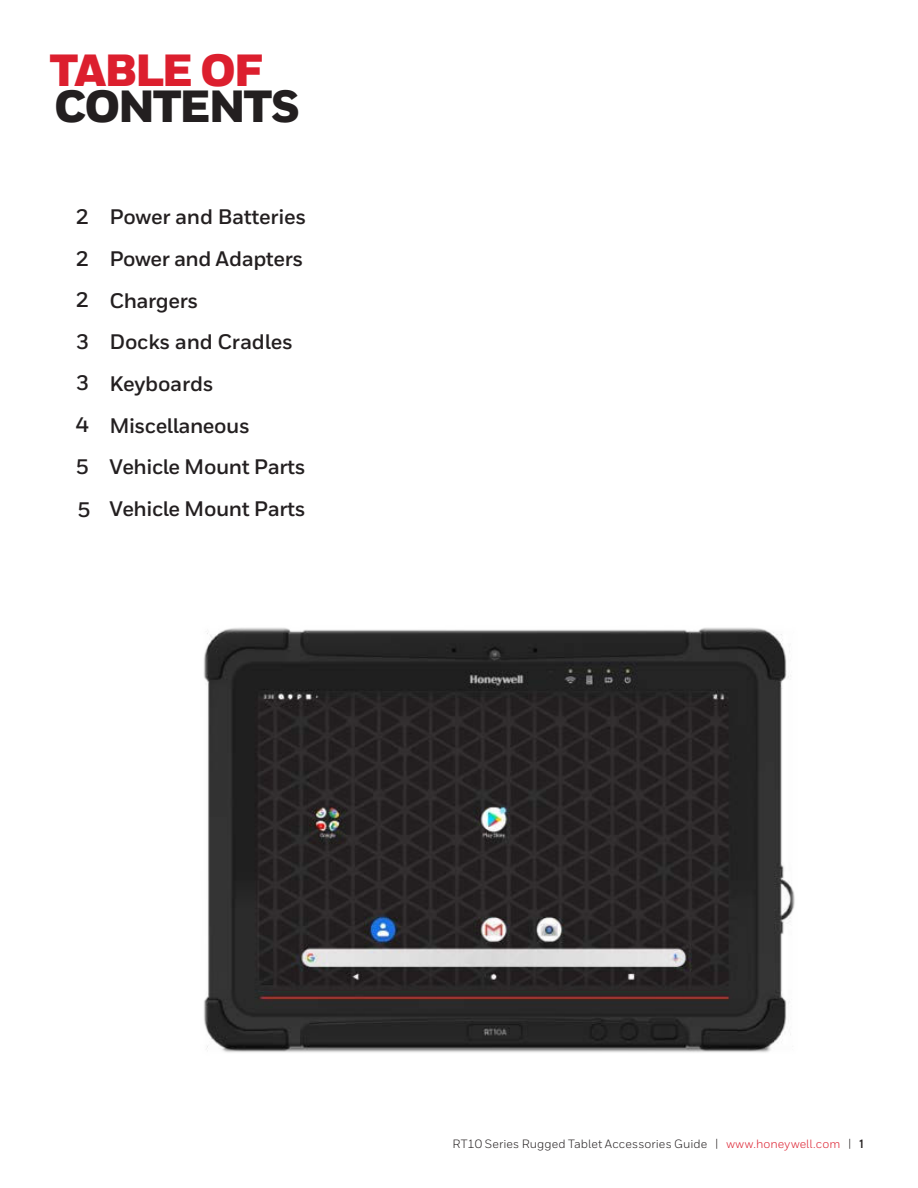
<style>
.page{position:relative;width:918px;height:1188px;background:#fff}
.page>*{position:absolute;margin:0;border:0;box-sizing:border-box;transform-origin:0 0}
.t1{font:900 45px "Honeywell Sans";letter-spacing:-.05em;color:#231f20}
.t2{font:900 45px "Honeywell Sans";letter-spacing:-.05em;color:#dc1f2e}
.t3{font:700 21px/41.7px "Honeywell Sans";letter-spacing:-.02em;color:#231f20}
.t4{font:12px "Honeywell Sans";letter-spacing:.01em;color:#231f20}
.s1{color:#dc1f2e}
.s2{font-weight:700}
</style>
<div class="page">
<img style="left:203px;top:627px;width:592px;height:426px">
<h1 class="t2" style="left:50px;top:44px;width:214px">TABLE OF</h1>
<h1 class="t1" style="left:54px;top:80px;width:247px">CONTENTS</h1>
<p class="t3" style="left:76px;top:196px;width:15px;text-align:justify">2<br>2<br>2<br>3<br>3<br>4</p>
<p class="t3" style="left:109px;top:198px;width:198px">Power and Batteries<br>Power and Adapters<br>Chargers<br>Docks and Cradles<br>Keyboards<br>Miscellaneous<br>Vehicle Mount Parts<br>Vehicle Mount Parts</p>
<p class="t3" style="left:76px;top:445px;width:16px;line-height:43px">5<br>5</p>
<p class="t4" style="left:452px;top:1138px;width:413px">RT10 Series Rugged Tablet Accessories Guide | <span class="s1">www.honeywell.com</span> | <span class="s2">1</span></p>
</div>
